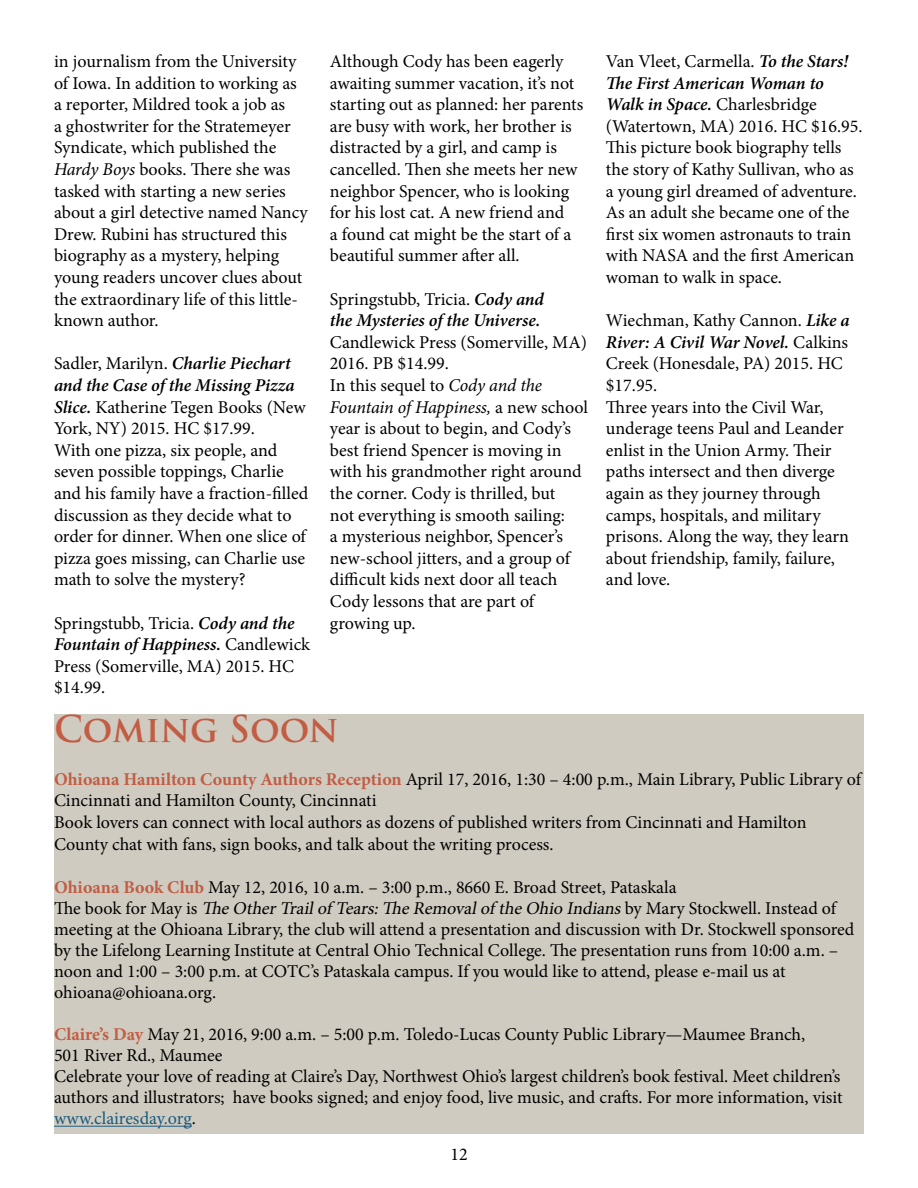
<style>
.page{position:relative;width:918px;height:1188px;background:#fff}
.page>*{position:absolute;margin:0;border:0;box-sizing:border-box;transform-origin:0 0}
.t1{font:700 36px "Trajan Pro";color:#c25d44}
.t2{font:18px/21.6px "Minion Pro";color:#000}
.t3{font:italic 600 18px/21.6px "Minion Pro";letter-spacing:-.005em;color:#000}
.s1{font-style:italic}
.s2{font-weight:600;font-style:italic}
.s3{font-weight:400;font-style:normal}
.s4{font-weight:700;color:#c25d44}
.s5{color:#195b7f}
</style>
<div class="page">
<div style="left:54px;top:715px;width:810px;height:419px;background:#cfcbc0"></div>
<hr style="left:54px;top:1126px;width:138px;height:1px;background:#195b7f">
<p class="t2" style="left:54px;top:51px;width:255px">in journalism from the University of Iowa. In addition to working as a reporter, Mildred took a job as<br>a ghostwriter for the Stratemeyer<br>Syndicate, which published the<br><span class="s1">Hardy Boys</span> books. There she was tasked with starting a new series about a girl detective named Nancy<br>Drew. Rubini has structured this biography as a mystery, helping young readers uncover clues about the extraordinary life of this little&shy;known author.</p>
<p class="t2" style="left:54px;top:353px;width:256px">Sadler, Marilyn. <span class="s2">Charlie Piechart and the Case of the Missing Pizza<br>Slice.</span> Katherine Tegen Books (New<br>York, NY) 2015. HC $17.99.<br>With one pizza, six people, and seven possible toppings, Charlie and his family have a fraction-filled discussion as they decide what to order for dinner. When one slice of pizza goes missing, can Charlie use math to solve the mystery?</p>
<p class="t2" style="left:54px;top:612px;width:258px">Springstubb, Tricia. <span class="s2">Cody and the<br>Fountain of Happiness.</span> Candlewick<br>Press (Somerville, MA) 2015. HC $14.99.</p>
<p class="t2" style="left:330px;top:51px;width:255px">Although Cody has been eagerly awaiting summer vacation, it’s not starting out as planned: her parents are busy with work, her brother is distracted by a girl, and camp is cancelled. Then she meets her new neighbor Spencer, who is looking for his lost cat. A new friend and<br>a found cat might be the start of a beautiful summer after all.</p>
<p class="t3" style="left:330px;top:288px;width:216px"><span class="s3">Springstubb, Tricia.</span> Cody and the Mysteries of the Universe.</p>
<p class="t2" style="left:330px;top:331px;width:259px">Candlewick Press (Somerville, MA)<br>2016. PB $14.99.<br>In this sequel to <span class="s1">Cody and the<br>Fountain of Happiness,</span> a new school year is about to begin, and Cody’s best friend Spencer is moving in with his grandmother right around the corner. Cody is thrilled, but<br>not everything is smooth sailing:<br>a mysterious neighbor, Spencer’s new-school jitters, and a group of difficult kids next door all teach<br>Cody lessons that are part of growing up.</p>
<p class="t2" style="left:606px;top:51px;width:258px">Van Vleet, Carmella. <span class="s2">To the Stars!<br>The First American Woman to<br>Walk in Space.</span> Charlesbridge (Watertown, MA) 2016. HC $16.95.<br>This picture book biography tells the story of Kathy Sullivan, who as a young girl dreamed of adventure.<br>As an adult she became one of the first six women astronauts to train with NASA and the first American woman to walk in space.</p>
<p class="t2" style="left:606px;top:310px;width:245px">Wiechman, Kathy Cannon. <span class="s2">Like a<br>River: A Civil War Novel.</span> Calkins<br>Creek (Honesdale, PA) 2015. HC $17.95.<br>Three years into the Civil War, underage teens Paul and Leander enlist in the Union Army. Their paths intersect and then diverge again as they journey through camps, hospitals, and military prisons. Along the way, they learn about friendship, family, failure, and love.</p>
<h1 class="t1" style="left:54px;top:706px;width:286px">COMING SOON</h1>
<p class="t2" style="left:54px;top:768px;width:809px"><span class="s4">Ohioana Hamilton County Authors Reception</span> April 17, 2016, 1:30 – 4:00 p.m., Main Library, Public Library of Cincinnati and Hamilton County, Cincinnati<br>Book lovers can connect with local authors as dozens of published writers from Cincinnati and Hamilton County chat with fans, sign books, and talk about the writing process.</p>
<p class="t2" style="left:54px;top:877px;width:802px;line-height:21px"><span class="s4">Ohioana Book Club</span> May 12, 2016, 10 a.m. – 3:00 p.m., 8660 E. Broad Street, Pataskala<br>Th e b o o k fo r M ay i s <span class="s1">TheOtherTrailof Tears:TheRemovalof theOhio Indians</span>b y M a r y S t o c kw e l l . I n s t e a d o f meeting at the Ohioana Library, the club will attend a presentation and discussion with Dr. Stockwell sponsored by the Lifelong Learning Institute at Central Ohio Technical College. The presentation runs from 10:00 a.m. – noon and 1:00 – 3:00 p.m. at COTC’s Pataskala campus. If you would like to attend, please e-mail us at ohioana@ohioana.org.</p>
<p class="t2" style="left:54px;top:1024px;width:790px;line-height:21px"><span class="s4">Claire’s Day</span> May 21, 2016, 9:00 a.m. – 5:00 p.m. Toledo-Lucas County Public Library—Maumee Branch,<br>501 River Rd., Maumee<br>Celebrate your love of reading at Claire’s Day, Northwest Ohio’s largest children’s book festival. Meet children’s authors and illustrators; have books signed; and enjoy food, live music, and crafts. For more information, visit <span class="s5">www.clairesday.org</span>.</p>
<p class="t2" style="left:450px;top:1143px;width:19px">12</p>
</div>
